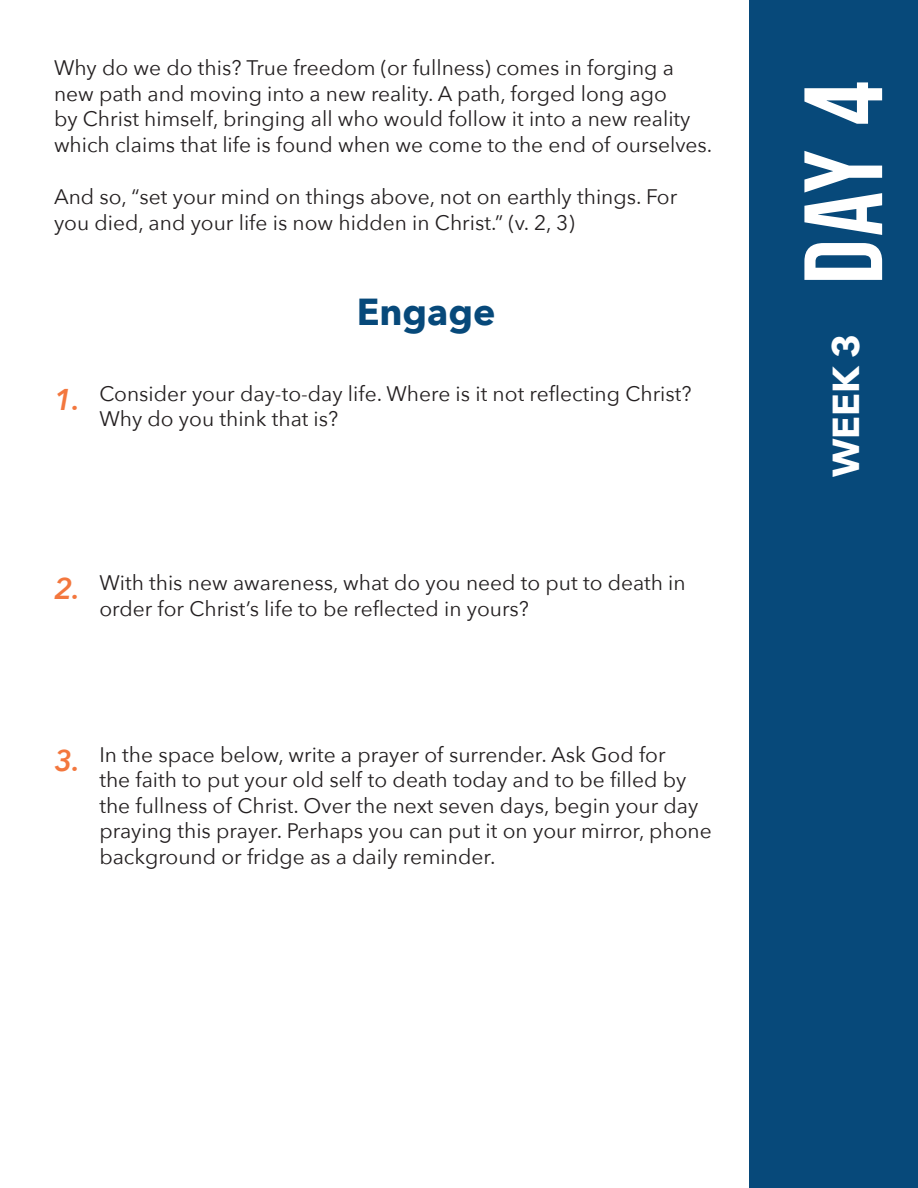
<style>
.page{position:relative;width:918px;height:1188px;background:#fff}
.page>*{position:absolute;margin:0;border:0;box-sizing:border-box;transform-origin:0 0}
.Headers___Goals{font:111px "Bebas Neue";color:#fff}
.Header_2{font:700 37.5px "Avenir Next";color:#07497a}
.Header_2_White{font:700 37.5px "Avenir Next";color:#fff}
.COPY_accent_2{font:italic 600 30px "Avenir Next";color:#f3773e}
.COPY_1{font:21px/25.5px "Avenir Next";color:#231f20}
</style>
<div class="page">
<div style="left:750px;top:0;width:168px;height:1188px;background:#07497a"></div>
<p class="COPY_1" style="left:54px;top:54px;width:660px">Why do we do this? True freedom (or fullness) comes in forging a new path and moving into a new reality. A path, forged long ago<br>by Christ himself, bringing all who would follow it into a new reality which claims that life is found when we come to the end of ourselves.</p>
<p class="COPY_1" style="left:54px;top:183px;width:625px">And so, “set your mind on things above, not on earthly things. For you died, and your life is now hidden in Christ.” (v. 2, 3)</p>
<p class="COPY_accent_2" style="left:54px;top:373px;width:28px">1.</p>
<p class="Header_2" style="left:357px;top:279px;width:140px">Engage</p>
<p class="COPY_1" style="left:99px;top:380px;width:594px">Consider your day-to-day life. Where is it not reflecting Christ?<br>Why do you think that is?</p>
<p class="COPY_accent_2" style="left:54px;top:563px;width:28px">2.</p>
<p class="COPY_1" style="left:99px;top:569px;width:588px">With this new awareness, what do you need to put to death in order for Christ’s life to be reflected in yours?</p>
<p class="COPY_accent_2" style="left:54px;top:735px;width:28px">3.</p>
<p class="COPY_1" style="left:99px;top:741px;width:614px">In the space below, write a prayer of surrender. Ask God for<br>the faith to put your old self to death today and to be filled by the fullness of Christ. Over the next seven days, begin your day praying this prayer. Perhaps you can put it on your mirror, phone background or fridge as a daily reminder.</p>
<p class="Headers___Goals" style="left:781px;top:284px;width:205px;rotate:-90deg">DAY 4</p>
<p class="Header_2_White" style="left:814px;top:477px;width:145px;rotate:-90deg">WEEK 3</p>
</div>
